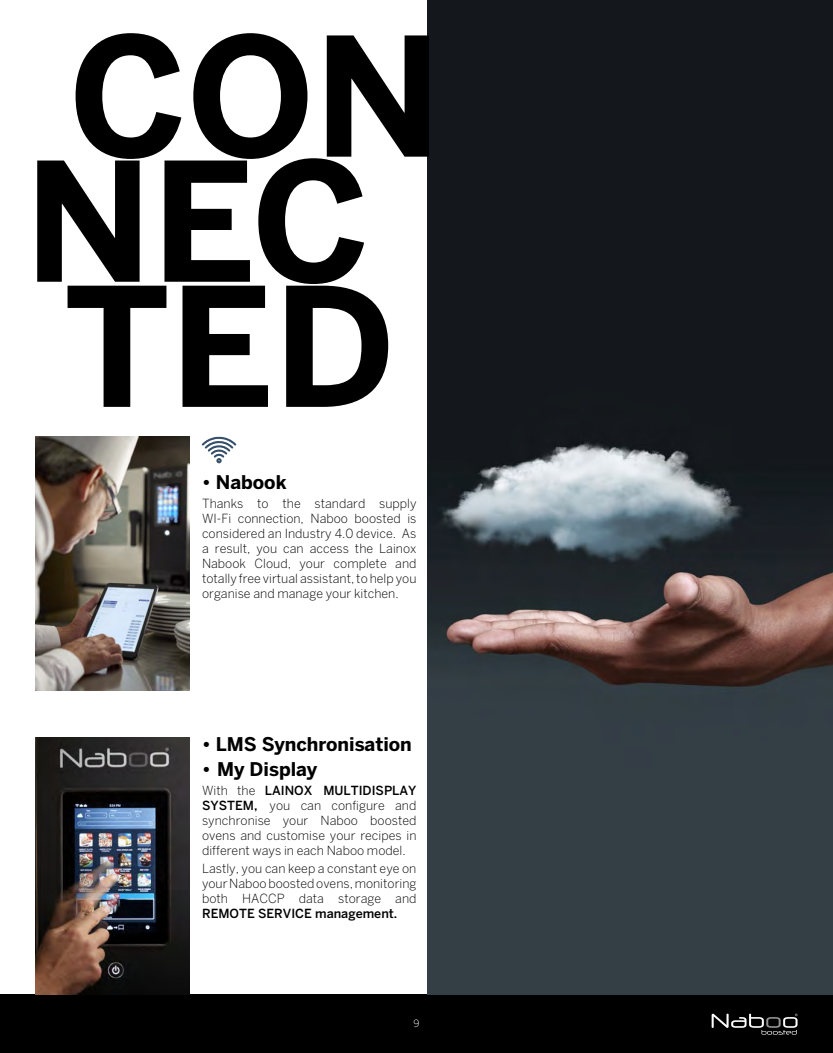
<style>
.page{position:relative;width:833px;height:1053px;background:#fff}
.page>*{position:absolute;margin:0;border:0;box-sizing:border-box;transform-origin:0 0}
.t1{font:700 163.75px/125px "Benton Sans";color:#000}
.t2{font:700 18.75px "Benton Sans";color:#000}
.t3{font:300 12.5px/15px "Benton Sans";color:#000;text-align:justify}
.t4{font:500 12.5px "Benton Sans";color:#000}
.t5{font:300 10px "Benton Sans";color:#fff}
.s1{font-weight:500}
</style>
<div class="page">
<div style="left:0;top:994px;width:833px;height:58px;background:#000"></div>
<svg style="left:711px;top:1013px;width:86px;height:21px"></svg>
<img style="left:428px;top:0;width:405px;height:994px">
<img style="left:35px;top:737px;width:155px;height:257px">
<img style="left:35px;top:437px;width:155px;height:253px">
<svg style="left:201px;top:436px;width:35px;height:27px"></svg>
<h1 class="t1" style="left:25px;top:32px;width:418px">CON<br>NEC<br>TED</h1>
<h2 class="t2" style="left:202px;top:471px;width:86px">• Nabook</h2>
<p class="t3" style="left:202px;top:495px;width:216px">Thanks to the standard supply WI-Fi connection, Naboo boosted is considered an Industry 4.0 device. As a result, you can access the Lainox Nabook Cloud, your complete and totally free virtual assistant, to help you organise and manage your kitchen.</p>
<h2 class="t2" style="left:202px;top:733px;width:211px">• LMS Synchronisation</h2>
<h2 class="t2" style="left:202px;top:758px;width:117px">• My Display</h2>
<p class="t3" style="left:202px;top:782px;width:216px">With the <span class="s1">LAINOX MULTIDISPLAY SYSTEM,</span> you can configure and synchronise your Naboo boosted ovens and customise your recipes in different ways in each Naboo model.</p>
<p class="t3" style="left:202px;top:861px;width:216px">Lastly, you can keep a constant eye on your Naboo boosted ovens, monitoring both HACCP data storage and</p>
<p class="t4" style="left:202px;top:906px;width:197px">REMOTE SERVICE management.</p>
<p class="t5" style="left:413px;top:1017px;width:8px">9</p>
</div>
